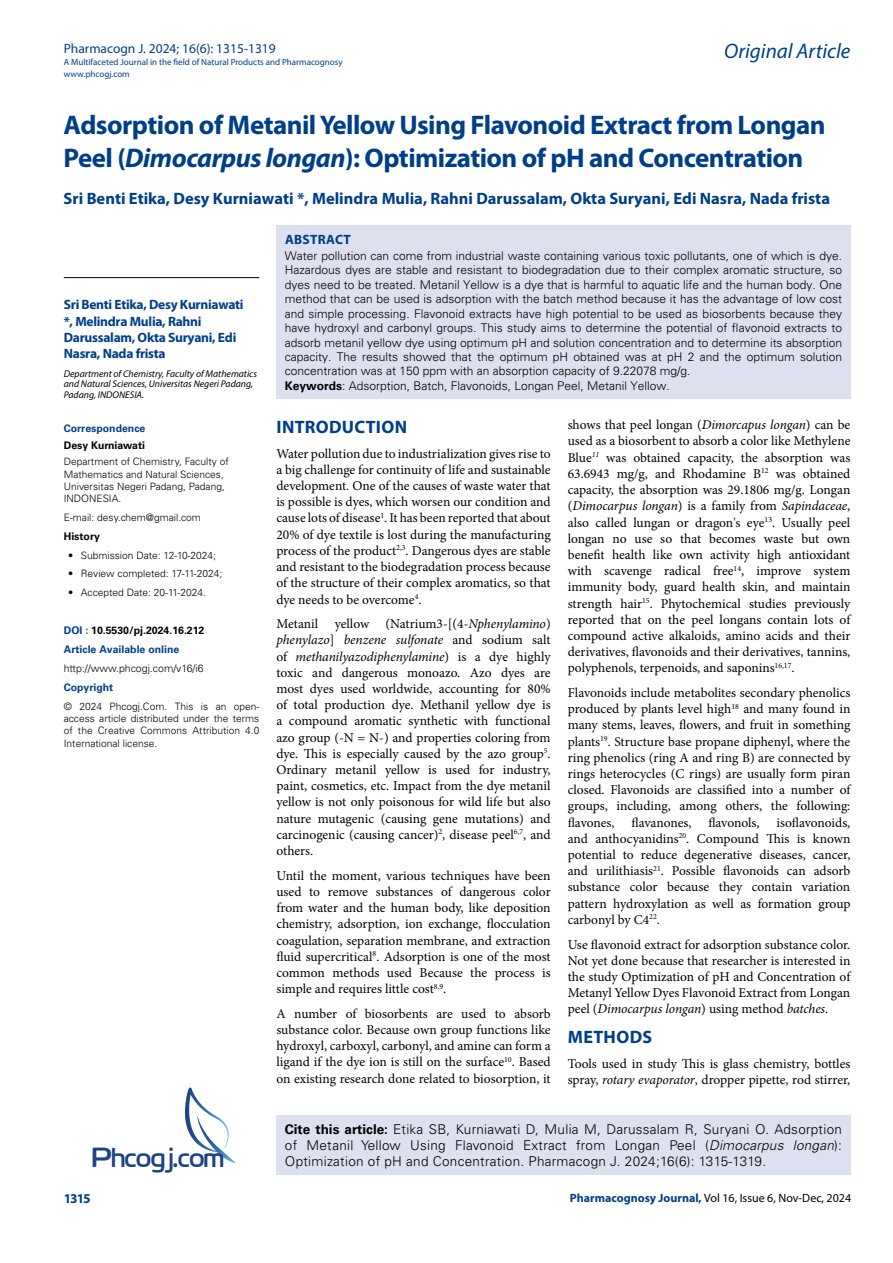
<style>
.page{position:relative;width:893px;height:1263px;background:#fff}
.page>*{position:absolute;margin:0;border:0;box-sizing:border-box;transform-origin:0 0}
.t1{font:27.6px "Cloud World";color:#1e4384}
.t2{font:700 27px/33px "Myriad Pro";letter-spacing:-.02em;color:#003e88}
.t3{font:italic 21px "Myriad Pro";color:#003e88}
.t4{font:700 18px "Myriad Pro";letter-spacing:.02em;color:#003e88}
.t5{font:700 16.5px "Myriad Pro";color:#003e88}
.t6{font:13.5px/16.2px "Minion Pro";letter-spacing:-.005em;color:#000;text-align:justify}
.t7{font:300 13.5px/16.2px "Univers LT Std";letter-spacing:.02em;color:#000}
.t8{font:700 13.5px/16.2px "Myriad Pro";letter-spacing:-.02em;color:#003e88}
.t9{font:13.5px "Myriad Pro";color:#003e88}
.t10{font:700 13.5px "Myriad Pro";letter-spacing:.02em;color:#003e88}
.t11{font:300 12px/14.4px "Univers LT Std";color:#000}
.t12{font:12px "Myriad Pro";color:#000}
.t13{font:700 10.5px/18.9px "Univers LT Std";color:#003e88}
.t14{font:300 10.5px "Univers LT Std";color:#000}
.t15{font:700 10.5px "Univers LT Std";color:#000}
.t16{font:300 10.2px/12.3px "Univers LT Std";color:#000}
.t17{font:italic 9.75px/10.5px "Myriad Pro";color:#000}
.t18{font:9px/12px "Myriad Pro";color:#003e88}
.s1{font-style:italic}
.s2{color:#000}
.s3{font-weight:700}
.s4{font-weight:700;color:#003e88}
</style>
<div class="page">
<div style="left:276px;top:1115px;width:574px;height:60px;background:#dde0ef"></div>
<svg style="left:185px;top:1087px;width:51px;height:76px"></svg>
<div style="left:276px;top:225px;width:575px;height:173px;background:#dde0ef"></div>
<hr style="left:64px;top:277px;width:195px;height:1px;background:#000">
<p class="t9" style="left:64px;top:40px;width:214px">Pharmacogn J. 2024; 16(6): 1315-1319</p>
<p class="t18" style="left:64px;top:55px;width:280px">A Multifaceted Journal in the field of Natural Products and Pharmacognosy www.phcogj.com</p>
<h3 class="t3" style="left:724px;top:38px;width:128px">Original Article</h3>
<h2 class="t2" style="left:64px;top:108px;width:764px">Adsorption of Metanil Yellow Using Flavonoid Extract from Longan<br>Peel (<span class="s1">Dimocarpus longan</span>): Optimization of pH and Concentration</h2>
<p class="t5" style="left:64px;top:187px;width:768px">Sri Benti Etika, Desy Kurniawati *, Melindra Mulia, Rahni Darussalam, Okta Suryani, Edi Nasra, Nada frista</p>
<p class="t8" style="left:64px;top:296px;width:181px">Sri Benti Etika, Desy Kurniawati *, Melindra Mulia, Rahni<br>Darussalam, Okta Suryani, Edi<br>Nasra, Nada frista</p>
<p class="t17" style="left:64px;top:368px;width:195px">Department of Chemistry, Faculty of Mathematics and Natural Sciences, Universitas Negeri Padang,<br>Padang, INDONESIA.</p>
<p class="t13" style="left:64px;top:419px;width:83px">Correspondence</p>
<p class="t15" style="left:64px;top:439px;width:83px">Desy Kurniawati</p>
<p class="t16" style="left:64px;top:456px;width:167px">Department of Chemistry, Faculty of<br>Mathematics and Natural Sciences,<br>Universitas Negeri Padang, Padang,<br>INDONESIA.</p>
<p class="t16" style="left:64px;top:511px;width:139px">E-mail: desy.chem@gmail.com</p>
<p class="t15" style="left:64px;top:530px;width:38px">History</p>
<p class="t16" style="left:68px;top:549px;width:150px">• Submission Date: 12-10-2024;</p>
<p class="t16" style="left:68px;top:567px;width:156px">• Review completed: 17-11-2024;</p>
<p class="t16" style="left:68px;top:586px;width:139px">• Accepted Date: 20-11-2024.</p>
<p class="t13" style="left:64px;top:621px;width:142px">DOI : <span class="s2">10.5530/pj.2024.16.212<br></span>Article Available online</p>
<p class="t14" style="left:64px;top:662px;width:141px">http://www.phcogj.com/v16/i6</p>
<p class="t13" style="left:64px;top:678px;width:51px">Copyright</p>
<p class="t16" style="left:64px;top:700px;width:197px;text-align:justify">© 2024 Phcogj.Com. This is an open&shy;access article distributed under the terms of the Creative Commons Attribution 4.0<br>International license.</p>
<p class="t10" style="left:285px;top:230px;width:67px">ABSTRACT</p>
<p class="t11" style="left:285px;top:249px;width:559px">Water pollution can come from industrial waste containing various toxic pollutants, one of which is dye.<br>Hazardous dyes are stable and resistant to biodegradation due to their complex aromatic structure, so dyes need to be treated. Metanil Yellow is a dye that is harmful to aquatic life and the human body. One method that can be used is adsorption with the batch method because it has the advantage of low cost and simple processing. Flavonoid extracts have high potential to be used as biosorbents because they have hydroxyl and carbonyl groups. This study aims to determine the potential of flavonoid extracts to adsorb metanil yellow dye using optimum pH and solution concentration and to determine its absorption capacity. The results showed that the optimum pH obtained was at pH 2 and the optimum solution concentration was at 150 ppm with an absorption capacity of 9.22078 mg/g.<br><span class="s3">Keywords</span>: Adsorption, Batch, Flavonoids, Longan Peel, Metanil Yellow.</p>
<h3 class="t4" style="left:277px;top:415px;width:132px">INTRODUCTION</h3>
<p class="t6" style="left:276px;top:445px;width:276px">Water pollution due to industrialization gives rise to a big challenge for continuity of life and sustainable development. One of the causes of waste water that is possible is dyes, which worsen our condition and cause lots of disease<sup>1</sup>. It has been reported that about 20% of dye textile is lost during the manufacturing process of the product<sup>2,3</sup>. Dangerous dyes are stable and resistant to the biodegradation process because of the structure of their complex aromatics, so that dye needs to be overcome<sup>4</sup>.</p>
<p class="t6" style="left:276px;top:616px;width:276px">Metanil yellow (Natrium3-[(4-<span class="s1">Nphenylamino</span>) <span class="s1">phenylazo</span>] <span class="s1">benzene sulfonate</span> and sodium salt of <span class="s1">methanilyazodiphenylamine</span>) is a dye highly toxic and dangerous monoazo. Azo dyes are most dyes used worldwide, accounting for 80% of total production dye. Methanil yellow dye is a compound aromatic synthetic with functional azo group (-N = N-) and properties coloring from dye. This is especially caused by the azo group<sup>5</sup>.<br>Ordinary metanil yellow is used for industry, paint, cosmetics, etc. Impact from the dye metanil yellow is not only poisonous for wild life but also nature mutagenic (causing gene mutations) and carcinogenic (causing cancer)<sup>2</sup>, disease peel<sup>6,7</sup>, and others.</p>
<p class="t6" style="left:276px;top:867px;width:276px">Until the moment, various techniques have been used to remove substances of dangerous color from water and the human body, like deposition chemistry, adsorption, ion exchange, flocculation coagulation, separation membrane, and extraction fluid supercritical<sup>8</sup>. Adsorption is one of the most common methods used Because the process is simple and requires little cost<sup>8,9</sup>.</p>
<p class="t6" style="left:276px;top:1005px;width:276px">A number of biosorbents are used to absorb substance color. Because own group functions like hydroxyl, carboxyl, carbonyl, and amine can form a ligand if the dye ion is still on the surface<sup>10</sup>. Based on existing research done related to biosorption, it</p>
<p class="t6" style="left:568px;top:417px;width:284px">shows that peel longan (<span class="s1">Dimorcapus longan</span>) can be used as a biosorbent to absorb a color like Methylene Blue<sup>11</sup> was obtained capacity, the absorption was 63.6943 mg/g, and Rhodamine B<sup>12</sup> was obtained capacity, the absorption was 29.1806 mg/g. Longan (<span class="s1">Dimocarpus longan</span>) is a family from <span class="s1">Sapindaceae</span>, also called lungan or dragon's eye<sup>13</sup>. Usually peel longan no use so that becomes waste but own benefit health like own activity high antioxidant with scavenge radical free<sup>14</sup>, improve system immunity body, guard health skin, and maintain strength hair<sup>15</sup>. Phytochemical studies previously reported that on the peel longans contain lots of compound active alkaloids, amino acids and their derivatives, flavonoids and their derivatives, tannins, polyphenols, terpenoids, and saponins<sup>16,17</sup>.</p>
<p class="t6" style="left:568px;top:685px;width:284px">Flavonoids include metabolites secondary phenolics produced by plants level high<sup>18</sup> and many found in many stems, leaves, flowers, and fruit in something plants<sup>19</sup>. Structure base propane diphenyl, where the ring phenolics (ring A and ring B) are connected by rings heterocycles (C rings) are usually form piran closed. Flavonoids are classified into a number of groups, including, among others, the following: flavones, flavanones, flavonols, isoflavonoids, and anthocyanidins<sup>20</sup>. Compound This is known potential to reduce degenerative diseases, cancer, and urilithiasis<sup>21</sup>. Possible flavonoids can adsorb substance color because they contain variation pattern hydroxylation as well as formation group carbonyl by C4<sup>22</sup>.</p>
<p class="t6" style="left:568px;top:936px;width:284px">Use flavonoid extract for adsorption substance color.<br>Not yet done because that researcher is interested in the study Optimization of pH and Concentration of Metanyl Yellow Dyes Flavonoid Extract from Longan peel (<span class="s1">Dimocarpus longan</span>) using method <span class="s1">batches</span>.</p>
<h3 class="t4" style="left:568px;top:1025px;width:86px">METHODS</h3>
<p class="t6" style="left:568px;top:1055px;width:284px">Tools used in study This is glass chemistry, bottles spray, <span class="s1">rotary evaporator</span>, dropper pipette, rod stirrer,</p>
<p class="t7" style="left:285px;top:1121px;width:559px"><span class="s3">Cite this article:</span> Etika SB, Kurniawati D, Mulia M, Darussalam R, Suryani O. Adsorption of Metanil Yellow Using Flavonoid Extract from Longan Peel (<span class="s1">Dimocarpus longan</span>):</p>
<h1 class="t1" style="left:92px;top:1136px;width:134px">Phcogj.com</h1>
<p class="t7" style="left:285px;top:1153px;width:483px">Optimization of pH and Concentration. Pharmacogn J. 2024;16(6): 1315-1319.</p>
<p class="t12" style="left:570px;top:1190px;width:283px"><span class="s4">Pharmacognosy Journal,</span> Vol 16, Issue 6, Nov-Dec, 2024</p>
<p class="t8" style="left:64px;top:1190px;width:29px">1315</p>
</div>
